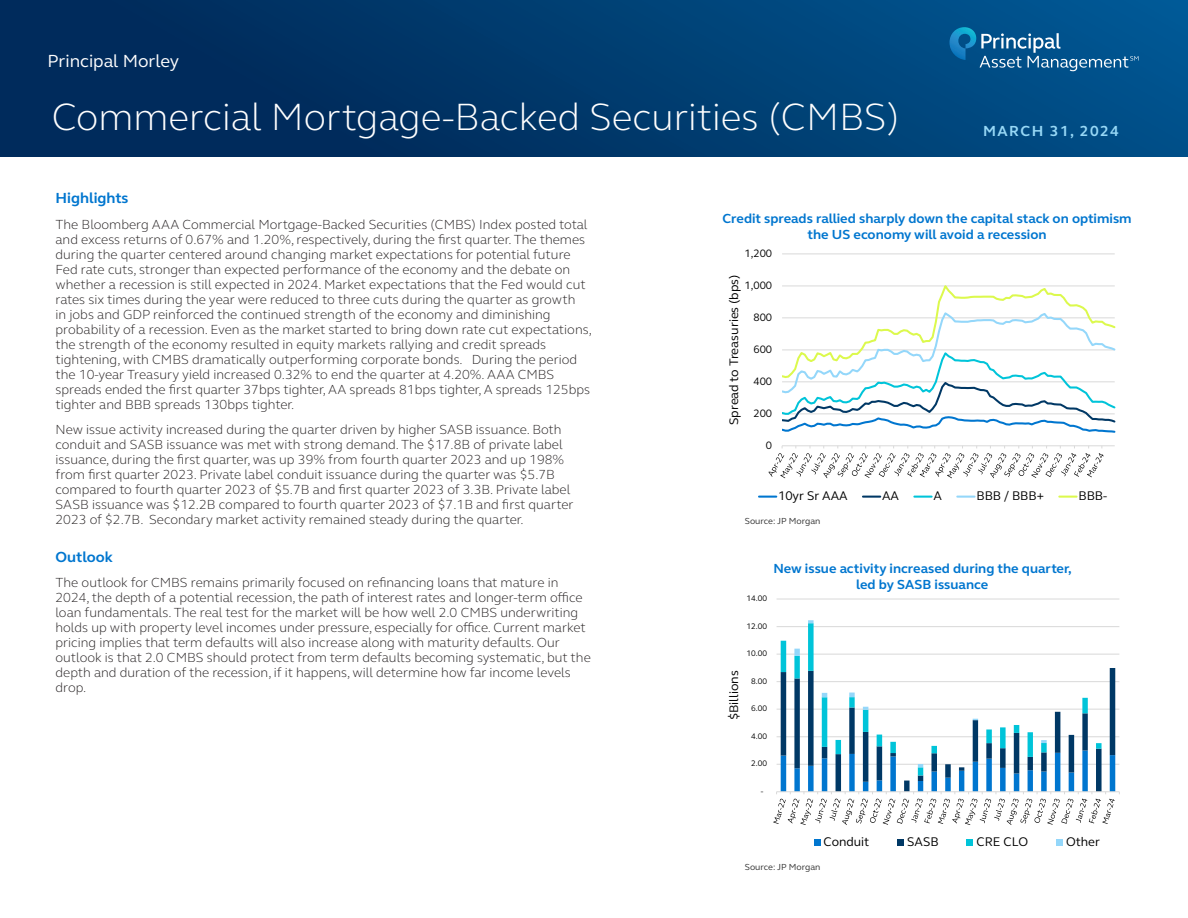
<style>
.page{position:relative;width:1188px;height:918px;background:#fff}
.page>*{position:absolute;margin:0;border:0;box-sizing:border-box;transform-origin:0 0}
.t1{font:300 39px "FS Elliot Pro";color:#fff}
.t2{font:18px "FS Elliot Pro";color:#fff}
.Highlights_and_Outlook_text{font:700 15px "FS Elliot Pro";color:#0076cf}
.t3{font:700 15px "FS Elliot Pro";letter-spacing:.1em;color:#97d8f6}
.Highlights_and_Outlook_text-2{font:300 13.5px/15px "FS Elliot Pro";color:#231f20}
.t4{font:700 13.5px/16.2px "FS Elliot Pro";color:#0076cf;text-align:center}
.t5{font:12.9px "FS Elliot Pro";color:#000}
.t6{font:12.6px "FS Elliot Pro";color:#000}
.t7{font:10.95px "FS Elliot Pro";color:#000}
.t8{font:9px "FS Elliot Pro";color:#333}
.t9{font:8.25px "FS Elliot Pro";letter-spacing:-.005em;color:#000}
</style>
<div class="page">
<hr style="left:777px;top:599px;width:342px;height:1px;background:#d9d9d9">
<svg style="left:773px;top:620px;width:347px;height:205px"></svg>
<svg style="left:814px;top:840px;width:6px;height:6px"></svg>
<div style="left:897px;top:840px;width:7px;height:6px;background:#003865"></div>
<svg style="left:967px;top:840px;width:6px;height:6px"></svg>
<div style="left:1056px;top:840px;width:7px;height:6px;background:#94d7fa"></div>
<hr style="left:782px;top:254px;width:333px;height:1px;background:#d9d9d9">
<hr style="left:782px;top:445px;width:333px;height:1px;background:#d9d9d9">
<svg style="left:782px;top:285px;width:333px;height:148px"></svg>
<svg style="left:769px;top:446px;width:335px;height:32px"></svg>
<svg style="left:759px;top:496px;width:17px;height:2px"></svg>
<svg style="left:863px;top:496px;width:17px;height:2px"></svg>
<svg style="left:914px;top:496px;width:18px;height:2px"></svg>
<svg style="left:957px;top:496px;width:18px;height:2px"></svg>
<svg style="left:1059px;top:496px;width:18px;height:2px"></svg>
<div style="left:0;top:0;width:1188px;height:157px;background:linear-gradient(to right,#002553,#00538c)"></div>
<svg style="left:950px;top:27px;width:188px;height:44px;background:#1d679b"></svg>
<p class="t2" style="left:47px;top:49px;width:133px">Principal Morley</p>
<p class="t1" style="left:52px;top:91px;width:849px">Commercial Mortgage-Backed Securities (CMBS)</p>
<p class="t3" style="left:983px;top:121px;width:137px">MARCH 31, 2024</p>
<p class="Highlights_and_Outlook_text" style="left:56px;top:188px;width:75px">Highlights</p>
<p class="Highlights_and_Outlook_text-2" style="left:56px;top:216px;width:538px">The Bloomberg AAA Commercial Mortgage-Backed Securities (CMBS) Index posted total and excess returns of 0.67% and 1.20%, respectively, during the first quarter. The themes during the quarter centered around changing market expectations for potential future Fed rate cuts, stronger than expected performance of the economy and the debate on whether a recession is still expected in 2024. Market expectations that the Fed would cut rates six times during the year were reduced to three cuts during the quarter as growth<br>in jobs and GDP reinforced the continued strength of the economy and diminishing probability of a recession. Even as the market started to bring down rate cut expectations, the strength of the economy resulted in equity markets rallying and credit spreads tightening, with CMBS dramatically outperforming corporate bonds. During the period the 10-year Treasury yield increased 0.32% to end the quarter at 4.20%. AAA CMBS spreads ended the first quarter 37bps tighter, AA spreads 81bps tighter, A spreads 125bps tighter and BBB spreads 130bps tighter.</p>
<p class="Highlights_and_Outlook_text-2" style="left:56px;top:422px;width:520px">New issue activity increased during the quarter driven by higher SASB issuance. Both conduit and SASB issuance was met with strong demand. The $17.8B of private label issuance, during the first quarter, was up 39% from fourth quarter 2023 and up 198% from first quarter 2023. Private label conduit issuance during the quarter was $5.7B compared to fourth quarter 2023 of $5.7B and first quarter 2023 of 3.3B. Private label SASB issuance was $12.2B compared to fourth quarter 2023 of $7.1B and first quarter 2023 of $2.7B. Secondary market activity remained steady during the quarter.</p>
<p class="Highlights_and_Outlook_text" style="left:56px;top:547px;width:59px">Outlook</p>
<p class="Highlights_and_Outlook_text-2" style="left:56px;top:575px;width:537px">The outlook for CMBS remains primarily focused on refinancing loans that mature in 2024, the depth of a potential recession, the path of interest rates and longer-term office loan fundamentals. The real test for the market will be how well 2.0 CMBS underwriting holds up with property level incomes under pressure, especially for office. Current market pricing implies that term defaults will also increase along with maturity defaults. Our outlook is that 2.0 CMBS should protect from term defaults becoming systematic, but the depth and duration of the recession, if it happens, will determine how far income levels drop.</p>
<p class="t4" style="left:723px;top:210px;width:411px">Credit spreads rallied sharply down the capital stack on optimism the US economy will avoid a recession</p>
<p class="t7" style="left:745px;top:246px;width:29px">1,200</p>
<p class="t6" style="left:726px;top:425px;width:152px;rotate:-90deg">Spread to Treasuries (bps)</p>
<p class="t7" style="left:745px;top:278px;width:29px">1,000</p>
<p class="t7" style="left:753px;top:310px;width:20px">800</p>
<p class="t7" style="left:753px;top:342px;width:20px">600</p>
<p class="t7" style="left:753px;top:374px;width:20px">400</p>
<p class="t7" style="left:753px;top:406px;width:20px">200</p>
<p class="t7" style="left:766px;top:438px;width:8px">0</p>
<p class="t5" style="left:778px;top:487px;width:71px">10yr Sr AAA</p>
<p class="t5" style="left:882px;top:487px;width:18px">AA</p>
<p class="t5" style="left:934px;top:487px;width:10px">A</p>
<p class="t5" style="left:976px;top:487px;width:69px">BBB / BBB+</p>
<p class="t5" style="left:1078px;top:487px;width:30px">BBB-</p>
<p class="t8" style="left:745px;top:515px;width:77px">Source: JP Morgan</p>
<p class="t4" style="left:773px;top:560px;width:300px">New issue activity increased during the quarter,</p>
<p class="t4" style="left:856px;top:576px;width:134px">led by SASB issuance</p>
<p class="t9" style="left:746px;top:593px;width:22px">14.00</p>
<p class="t9" style="left:746px;top:621px;width:22px">12.00</p>
<p class="t9" style="left:746px;top:648px;width:22px">10.00</p>
<p class="t6" style="left:726px;top:720px;width:51px;rotate:-90deg">$Billions</p>
<p class="t9" style="left:751px;top:676px;width:18px">8.00</p>
<p class="t9" style="left:751px;top:703px;width:18px">6.00</p>
<p class="t9" style="left:751px;top:731px;width:18px">4.00</p>
<p class="t9" style="left:751px;top:758px;width:18px">2.00</p>
<p class="t9" style="left:761px;top:786px;width:4px">-</p>
<p class="t5" style="left:824px;top:833px;width:47px">Conduit</p>
<p class="t5" style="left:907px;top:833px;width:33px">SASB</p>
<p class="t5" style="left:977px;top:833px;width:53px">CRE CLO</p>
<p class="t5" style="left:1066px;top:833px;width:35px">Other</p>
<p class="t8" style="left:745px;top:861px;width:77px">Source: JP Morgan</p>
</div>
